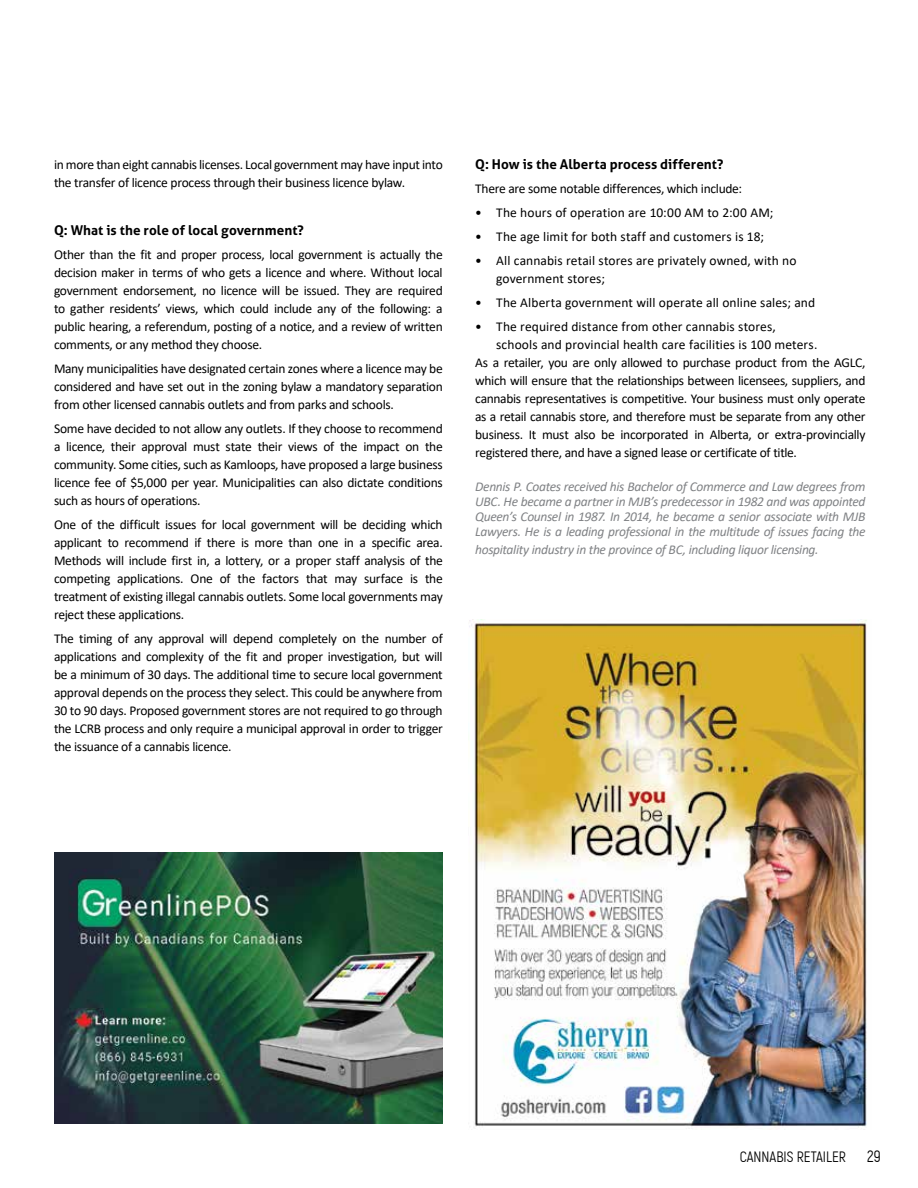
<style>
.page{position:relative;width:918px;height:1188px;background:#fff}
.page>*{position:absolute;margin:0;border:0;box-sizing:border-box;transform-origin:0 0}
.t1{font:16.5px "Akrobat";color:#000}
.t2{font:15px "Akrobat";color:#000}
.t3{font:13.5px/18px "Calibri";letter-spacing:-.02em;color:#000;text-align:justify}
.t4{font:italic 13.5px/15px "Calibri";letter-spacing:-.025em;color:#808285;text-align:justify}
.t5{font:13.5px/18px "Calibri";letter-spacing:.005em;color:#000}
.t6{font:13.5px "Calibri";letter-spacing:.01em;color:#000}
.t7{font:700 13.5px "Aller";color:#000}
</style>
<div class="page">
<img style="left:54px;top:852px;width:389px;height:271px">
<img style="left:469px;top:619px;width:398px;height:508px">
<p class="t3" style="left:54px;top:155px;width:390px">in more than eight cannabis licenses. Local government may have input into the transfer of licence process through their business licence bylaw.</p>
<p class="t7" style="left:54px;top:222px;width:251px">Q: What is the role of local government?</p>
<p class="t3" style="left:54px;top:245px;width:390px">Other than the fit and proper process, local government is actually the decision maker in terms of who gets a licence and where. Without local government endorsement, no licence will be issued. They are required to gather residents’ views, which could include any of the following: a public hearing, a referendum, posting of a notice, and a review of written comments, or any method they choose.</p>
<p class="t3" style="left:54px;top:359px;width:390px">Many municipalities have designated certain zones where a licence may be considered and have set out in the zoning bylaw a mandatory separation from other licensed cannabis outlets and from parks and schools.</p>
<p class="t3" style="left:54px;top:419px;width:390px">Some have decided to not allow any outlets. If they choose to recommend a licence, their approval must state their views of the impact on the community. Some cities, such as Kamloops, have proposed a large business licence fee of $5,000 per year. Municipalities can also dictate conditions such as hours of operations.</p>
<p class="t3" style="left:54px;top:515px;width:390px">One of the difficult issues for local government will be deciding which applicant to recommend if there is more than one in a specific area.<br>Methods will include first in, a lottery, or a proper staff analysis of the competing applications. One of the factors that may surface is the treatment of existing illegal cannabis outlets. Some local governments may reject these applications.</p>
<p class="t3" style="left:54px;top:629px;width:390px">The timing of any approval will depend completely on the number of applications and complexity of the fit and proper investigation, but will be a minimum of 30 days. The additional time to secure local government approval depends on the process they select. This could be anywhere from 30 to 90 days. Proposed government stores are not required to go through the LCRB process and only require a municipal approval in order to trigger the issuance of a cannabis licence.</p>
<p class="t7" style="left:475px;top:156px;width:250px">Q: How is the Alberta process different?</p>
<p class="t3" style="left:475px;top:179px;width:268px">There are some notable differences, which include:</p>
<p class="t6" style="left:475px;top:203px;width:300px">• The hours of operation are 10:00 AM to 2:00 AM;</p>
<p class="t5" style="left:475px;top:227px;width:290px">• The age limit for both staff and customers is 18;</p>
<p class="t5" style="left:496px;top:251px;width:302px;text-indent:-21px">• All cannabis retail stores are privately owned, with no government stores;</p>
<p class="t5" style="left:475px;top:293px;width:341px">• The Alberta government will operate all online sales; and</p>
<p class="t5" style="left:475px;top:317px;width:302px">• The required distance from other cannabis stores,</p>
<p class="t6" style="left:496px;top:335px;width:323px">schools and provincial health care facilities is 100 meters.</p>
<p class="t3" style="left:475px;top:353px;width:392px">As a retailer, you are only allowed to purchase product from the AGLC,</p>
<p class="t3" style="left:475px;top:371px;width:392px">which will ensure that the relationships between licensees, suppliers, and</p>
<p class="t3" style="left:475px;top:389px;width:392px">cannabis representatives is competitive. Your business must only operate</p>
<p class="t3" style="left:475px;top:407px;width:392px">as a retail cannabis store, and therefore must be separate from any other</p>
<p class="t3" style="left:475px;top:425px;width:392px">business. It must also be incorporated in Alberta, or extra-provincially</p>
<p class="t3" style="left:475px;top:443px;width:323px">registered there, and have a signed lease or certificate of title.</p>
<p class="t4" style="left:475px;top:479px;width:392px">Dennis P. Coates received his Bachelor of Commerce and Law degrees from UBC. He became a partner in MJB’s predecessor in 1982 and was appointed Queen’s Counsel in 1987. In 2014, he became a senior associate with MJB Lawyers. He is a leading professional in the multitude of issues facing the</p>
<p class="t4" style="left:475px;top:542px;width:345px">hospitality industry in the province of BC, including liquor licensing.</p>
<p class="t2" style="left:740px;top:1149px;width:108px">CANNABIS RETAILER</p>
<p class="t1" style="left:867px;top:1148px;width:15px">29</p>
</div>
